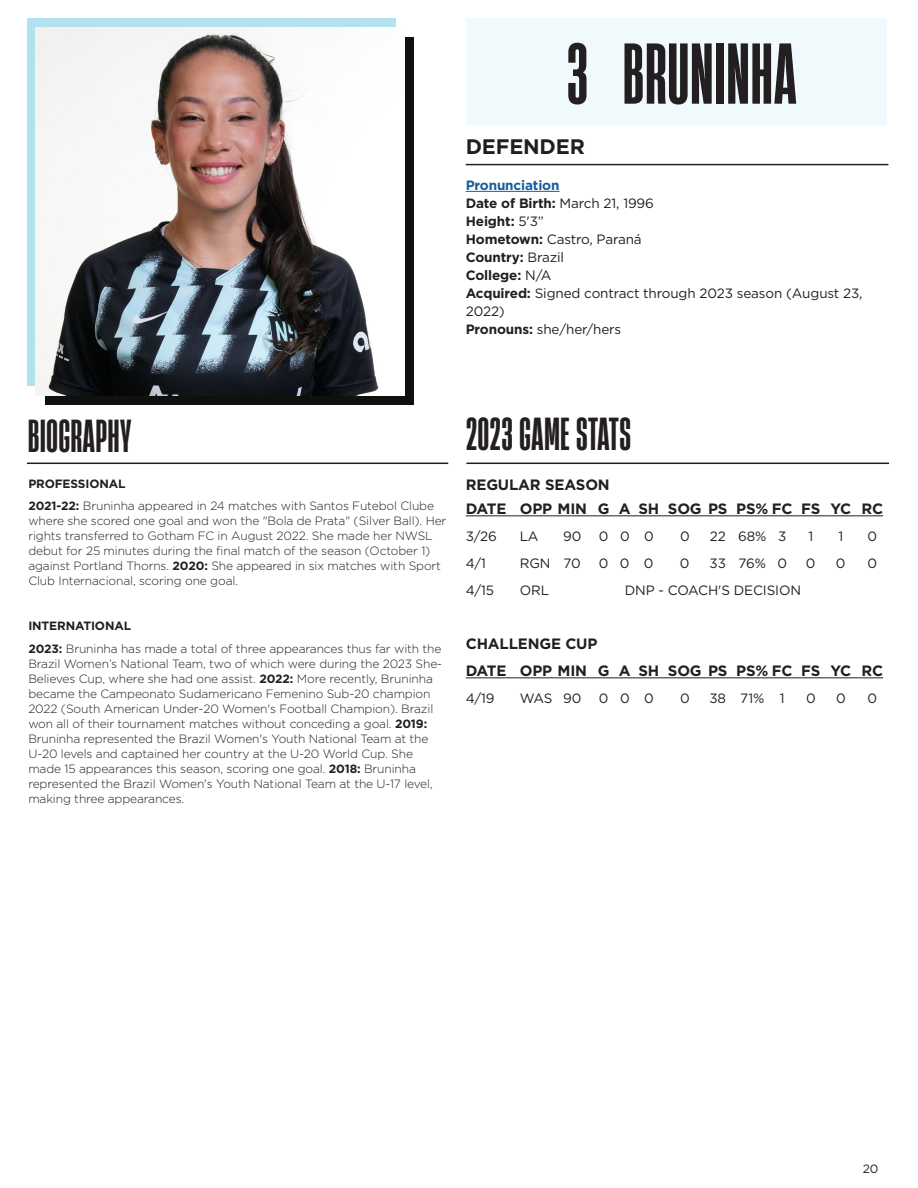
<style>
.page{position:relative;width:918px;height:1188px;background:#fff}
.page>*{position:absolute;margin:0;border:0;box-sizing:border-box;transform-origin:0 0}
.t1{font:700 81px "Heading Now 26";letter-spacing:.02em;color:#231f20}
.t2{font:700 43.5px "Heading Now 26";letter-spacing:.02em;color:#231f20}
.t3{font:700 21px "Gotham";letter-spacing:-.01em;color:#231f20}
.t4{font:700 15px "Gotham";letter-spacing:-.01em;color:#231f20}
.t5{font:13.5px/18px "Gotham";letter-spacing:-.01em;color:#231f20}
.t6{font:700 13.5px "Gotham";letter-spacing:-.01em;color:#231f20}
.t7{font:700 13.5px "Gotham";letter-spacing:-.01em;color:#175d9e}
.t8{font:300 12px/15px "Gotham";letter-spacing:-.01em;color:#231f20}
.t9{font:700 12px "Gotham";letter-spacing:-.01em;color:#231f20}
.t10{font:12px "Gotham";color:#231f20}
.s1{font-weight:400}
.s2{font-weight:700}
</style>
<div class="page">
<div style="left:27px;top:19px;width:368px;height:367px;background:#b2e2f0"></div>
<hr style="left:466px;top:515px;width:417px;height:1px;background:#231f20">
<hr style="left:466px;top:677px;width:417px;height:1px;background:#231f20">
<div style="left:45px;top:37px;width:368px;height:368px;background:linear-gradient(to right,#10110f,#10110f)"></div>
<div style="left:466px;top:19px;width:421px;height:106px;background:#f0f9fc"></div>
<hr style="left:466px;top:164px;width:422px;height:1px;background:#231f20">
<hr style="left:466px;top:191px;width:94px;height:1px;background:#175d9e">
<hr style="left:27px;top:463px;width:421px;height:1px;background:#231f20">
<hr style="left:466px;top:463px;width:423px;height:1px;background:#231f20">
<img style="left:36px;top:28px;width:368px;height:368px">
<p class="t1" style="left:567px;top:18px;width:231px">3 BRUNINHA</p>
<p class="t3" style="left:466px;top:133px;width:121px">DEFENDER</p>
<p class="t7" style="left:466px;top:176px;width:95px">Pronunciation</p>
<p class="t6" style="left:466px;top:194px;width:190px">Date of Birth: <span class="s1">March 21, 1996</span></p>
<p class="t6" style="left:466px;top:212px;width:80px">Height: <span class="s1">5'3”</span></p>
<p class="t5" style="left:466px;top:230px;width:177px"><span class="s2">Hometown:</span> Castro, Paraná</p>
<p class="t6" style="left:466px;top:248px;width:100px">Country: <span class="s1">Brazil</span></p>
<p class="t6" style="left:466px;top:266px;width:87px">College: <span class="s1">N/A</span></p>
<p class="t5" style="left:466px;top:284px;width:398px"><span class="s2">Acquired:</span> Signed contract through 2023 season (August 23,<br>2022)</p>
<p class="t5" style="left:466px;top:320px;width:157px"><span class="s2">Pronouns:</span> she/her/hers</p>
<p class="t2" style="left:28px;top:406px;width:105px">BIOGRAPHY</p>
<p class="t2" style="left:466px;top:404px;width:166px">2023 GAME STATS</p>
<p class="t9" style="left:28px;top:476px;width:99px">PROFESSIONAL</p>
<p class="t8" style="left:28px;top:498px;width:420px"><span class="s2">2021-22:</span> Bruninha appeared in 24 matches with Santos Futebol Clube where she scored one goal and won the "Bola de Prata" (Silver Ball). Her rights transferred to Gotham FC in August 2022. She made her NWSL debut for 25 minutes during the final match of the season (October 1) against Portland Thorns. <span class="s2">2020:</span> She appeared in six matches with Sport Club Internacional, scoring one goal.</p>
<p class="t9" style="left:28px;top:618px;width:104px">INTERNATIONAL</p>
<p class="t8" style="left:28px;top:641px;width:415px"><span class="s2">2023:</span> Bruninha has made a total of three appearances thus far with the Brazil Women’s National Team, two of which were during the 2023 She-Believes Cup, where she had one assist. <span class="s2">2022:</span> More recently, Bruninha became the Campeonato Sudamericano Femenino Sub-20 champion 2022 (South American Under-20 Women's Football Champion). Brazil won all of their tournament matches without conceding a goal. <span class="s2">2019:<br></span>Bruninha represented the Brazil Women's Youth National Team at the U-20 levels and captained her country at the U-20 World Cup. She made 15 appearances this season, scoring one goal. <span class="s2">2018:</span> Bruninha represented the Brazil Women's Youth National Team at the U-17 level, making three appearances.</p>
<p class="t4" style="left:466px;top:475px;width:146px">REGULAR SEASON</p>
<p class="t4" style="left:466px;top:499px;width:419px">DATE OPP MIN G A SH SOG PS PS% FC FS YC RC</p>
<p class="t5" style="left:466px;top:527px;width:33px">3/26</p>
<p class="t5" style="left:520px;top:527px;width:20px">LA</p>
<p class="t5" style="left:563px;top:527px;width:20px">90</p>
<p class="t5" style="left:599px;top:527px;width:56px">00 0</p>
<p class="t5" style="left:680px;top:527px;width:11px">0</p>
<p class="t5" style="left:710px;top:527px;width:78px">22 68% 3</p>
<p class="t5" style="left:808px;top:527px;width:6px">1</p>
<p class="t5" style="left:838px;top:527px;width:6px">1</p>
<p class="t5" style="left:867px;top:527px;width:11px">0</p>
<p class="t5" style="left:466px;top:554px;width:22px">4/1</p>
<p class="t5" style="left:520px;top:554px;width:63px">RGN 70</p>
<p class="t5" style="left:599px;top:554px;width:56px">00 0</p>
<p class="t5" style="left:680px;top:554px;width:11px">0</p>
<p class="t5" style="left:710px;top:554px;width:79px">33 76% 0</p>
<p class="t5" style="left:806px;top:554px;width:11px">0</p>
<p class="t5" style="left:836px;top:554px;width:11px">0</p>
<p class="t5" style="left:867px;top:554px;width:11px">0</p>
<p class="t5" style="left:466px;top:581px;width:30px">4/15</p>
<p class="t5" style="left:520px;top:581px;width:31px">ORL</p>
<p class="t5" style="left:625px;top:581px;width:178px">DNP - COACH'S DECISION</p>
<p class="t4" style="left:466px;top:634px;width:133px">CHALLENGE CUP</p>
<p class="t4" style="left:466px;top:661px;width:419px">DATE OPP MIN G A SH SOG PS PS% FC FS YC RC</p>
<p class="t5" style="left:466px;top:689px;width:30px">4/19</p>
<p class="t5" style="left:520px;top:689px;width:63px">WAS 90</p>
<p class="t5" style="left:599px;top:689px;width:56px">00 0</p>
<p class="t5" style="left:680px;top:689px;width:11px">0</p>
<p class="t5" style="left:710px;top:689px;width:77px">38 71% 1</p>
<p class="t5" style="left:806px;top:689px;width:11px">0</p>
<p class="t5" style="left:836px;top:689px;width:11px">0</p>
<p class="t5" style="left:867px;top:689px;width:11px">0</p>
<p class="t10" style="left:863px;top:1161px;width:17px">20</p>
</div>
